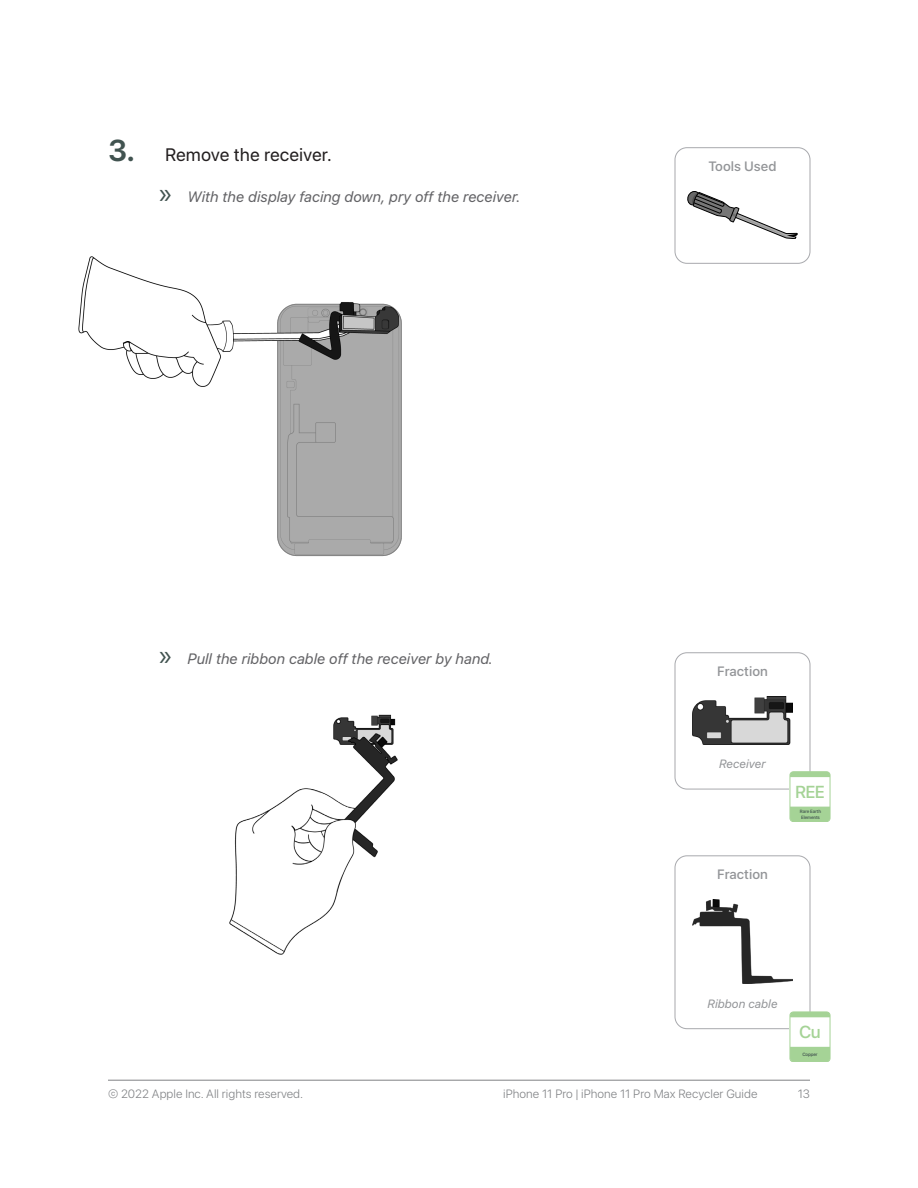
<style>
.page{position:relative;width:918px;height:1188px;background:#fff}
.page>*{position:absolute;margin:0;border:0;box-sizing:border-box;transform-origin:0 0}
.t1{font:18px "SF Hello";color:#231f20}
.t2{font:500 17.25px "SF Hello";color:#a5d396}
.t3{font:italic 15px "SF Hello";color:#636366}
.Fraction__Heading{font:500 13.5px "SF Hello";color:#939598}
.t4{font:300 12px "SF Hello";color:#808285}
.Fraction__Descriptio{font:italic 12px "SF Hello";color:#939598}
.t5{font:500 4.65px/5.7px "SF Hello";letter-spacing:-.02em;color:#41524f}
.s1{font-weight:600;font-size:30px;color:#415350}
.s2{font-family:"Myriad Pro";font-style:normal;font-size:30px;color:#415350}
</style>
<div class="page">
<hr style="left:108px;top:1080px;width:702px;height:1px;background:#808285">
<img style="left:78px;top:256px;width:324px;height:301px">
<img style="left:229px;top:714px;width:169px;height:241px">
<div style="left:675px;top:147px;width:135px;height:117px;border:1px solid #a8a9ad;border-radius:12px"></div>
<svg style="left:688px;top:191px;width:109px;height:48px"></svg>
<div style="left:675px;top:652px;width:135px;height:137px;border:1px solid #a8a9ad;border-radius:12px"></div>
<div style="left:675px;top:855px;width:135px;height:174px;border:1px solid #a8a9ad;border-radius:12px"></div>
<img style="left:692px;top:696px;width:101px;height:49px">
<img style="left:692px;top:900px;width:101px;height:83px">
<div style="left:790px;top:777px;width:40px;height:31px;background:#fff"></div>
<svg style="left:790px;top:806px;width:40px;height:16px"></svg>
<svg style="left:790px;top:772px;width:40px;height:6px"></svg>
<div style="left:790px;top:772px;width:40px;height:50px;border:1px solid #a5d396;border-radius:3px"></div>
<div style="left:790px;top:1017px;width:40px;height:32px;background:#fff"></div>
<svg style="left:790px;top:1046px;width:40px;height:16px"></svg>
<svg style="left:790px;top:1012px;width:40px;height:6px"></svg>
<div style="left:790px;top:1012px;width:40px;height:50px;border:1px solid #a5d396;border-radius:3px"></div>
<p class="t1" style="left:108px;top:144px;width:225px"><span class="s1">3.</span> Remove the receiver.</p>
<p class="t3" style="left:159px;top:188px;width:363px"><span class="s2">»</span> With the display facing down, pry off the receiver.</p>
<p class="t3" style="left:159px;top:650px;width:335px"><span class="s2">»</span> Pull the ribbon cable off the receiver by hand.</p>
<p class="Fraction__Heading" style="left:708px;top:158px;width:70px">Tools Used</p>
<p class="Fraction__Heading" style="left:717px;top:664px;width:52px">Fraction</p>
<p class="Fraction__Descriptio" style="left:719px;top:757px;width:48px">Receiver</p>
<p class="Fraction__Heading" style="left:717px;top:867px;width:52px">Fraction</p>
<p class="t2" style="left:795px;top:782px;width:31px">REE</p>
<p class="t5" style="left:800px;top:809px;width:23px">Rare Earth<br>Elements</p>
<p class="Fraction__Descriptio" style="left:707px;top:997px;width:72px">Ribbon cable</p>
<p class="t2" style="left:799px;top:1022px;width:23px">Cu</p>
<p class="t5" style="left:802px;top:1051px;width:17px">Copper</p>
<p class="t4" style="left:108px;top:1087px;width:197px">© 2022 Apple Inc. All rights reserved.</p>
<p class="t4" style="left:503px;top:1087px;width:256px">iPhone 11 Pro | iPhone 11 Pro Max Recycler Guide</p>
<p class="t4" style="left:798px;top:1087px;width:14px">13</p>
</div>
